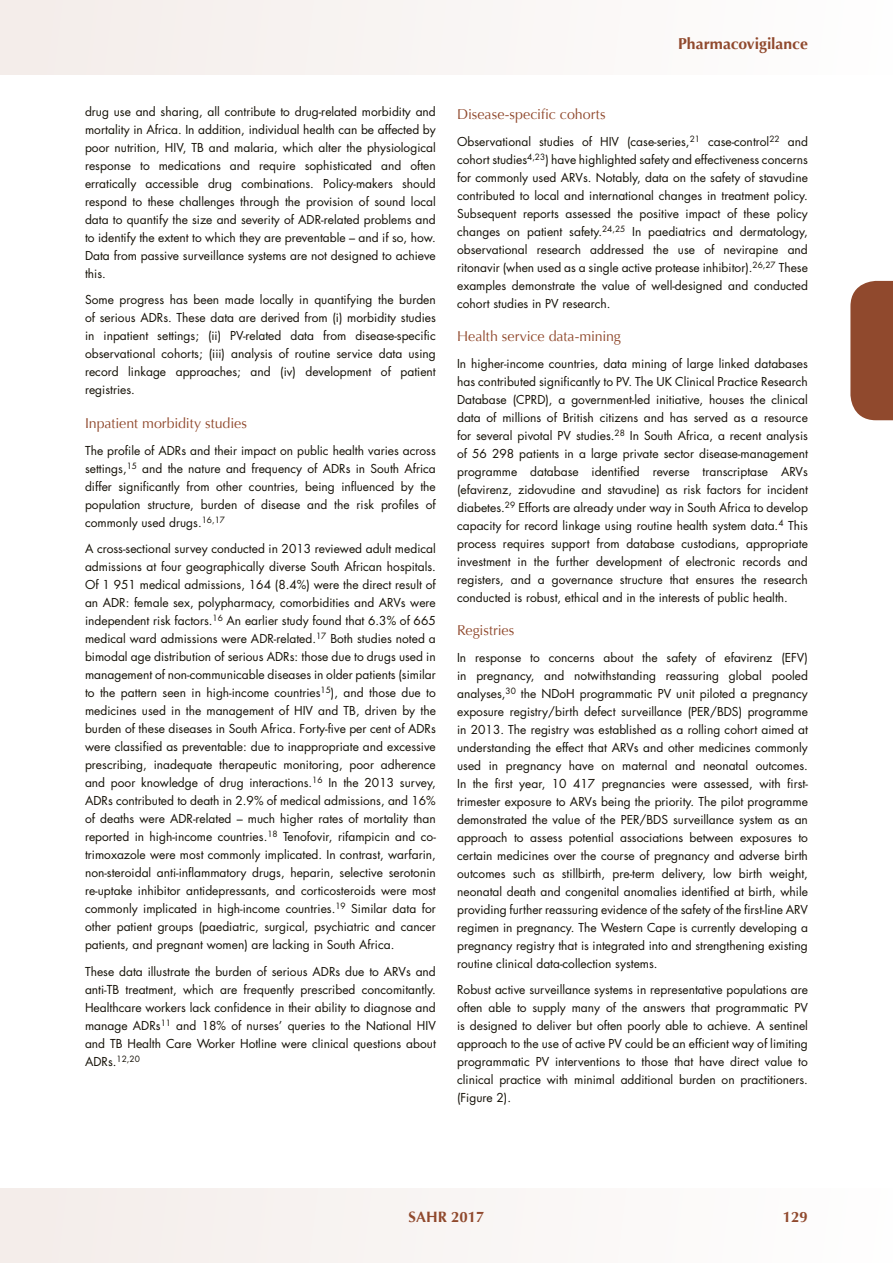
<style>
.page{position:relative;width:893px;height:1263px;background:#fff}
.page>*{position:absolute;margin:0;border:0;box-sizing:border-box;transform-origin:0 0}
.t1{font:700 15.75px "Optima";color:#90492d}
.t2{font:700 15px "Optima";color:#90492d}
.t3{font:14.25px "Optima";letter-spacing:-.005em;color:#90492d}
.t4{font:12px/18px "Futura";color:#141006;text-align:justify}
</style>
<div class="page">
<div style="left:0;top:0;width:893px;height:74px;background:#f9f5f4"></div>
<div style="left:850px;top:281px;width:43px;height:139px;background:#90492d"></div>
<div style="left:0;top:1188px;width:893px;height:75px;background:#f9f5f4"></div>
<p class="t4" style="left:85px;top:102px;width:352px">drug use and sharing, all contribute to drug-related morbidity and mortality in Africa. In addition, individual health can be affected by poor nutrition, HIV, TB and malaria, which alter the physiological response to medications and require sophisticated and often erratically accessible drug combinations. Policy-makers should respond to these challenges through the provision of sound local data to quantify the size and severity of ADR-related problems and to identify the extent to which they are preventable – and if so, how.<br>Data from passive surveillance systems are not designed to achieve this.</p>
<p class="t4" style="left:85px;top:291px;width:352px">Some progress has been made locally in quantifying the burden of serious ADRs. These data are derived from (i) morbidity studies in inpatient settings; (ii) PV-related data from disease-specific observational cohorts; (iii) analysis of routine service data using record linkage approaches; and (iv) development of patient registries.</p>
<p class="t3" style="left:85px;top:415px;width:163px">Inpatient morbidity studies</p>
<p class="t4" style="left:85px;top:441px;width:352px">The profile of ADRs and their impact on public health varies across settings,<sup>15</sup> and the nature and frequency of ADRs in South Africa differ significantly from other countries, being influenced by the population structure, burden of disease and the risk profiles of commonly used drugs.<sup>16,17</sup></p>
<p class="t4" style="left:85px;top:540px;width:352px">A cross-sectional survey conducted in 2013 reviewed adult medical admissions at four geographically diverse South African hospitals.<br>Of 1 951 medical admissions, 164 (8.4%) were the direct result of an ADR: female sex, polypharmacy, comorbidities and ARVs were independent risk factors.<sup>16</sup> An earlier study found that 6.3% of 665 medical ward admissions were ADR-related.<sup>17</sup> Both studies noted a bimodal age distribution of serious ADRs: those due to drugs used in management of non-communicable diseases in older patients (similar to the pattern seen in high-income countries<sup>15</sup>), and those due to medicines used in the management of HIV and TB, driven by the burden of these diseases in South Africa. Forty-five per cent of ADRs were classified as preventable: due to inappropriate and excessive prescribing, inadequate therapeutic monitoring, poor adherence and poor knowledge of drug interactions.<sup>16</sup> In the 2013 survey, ADRs contributed to death in 2.9% of medical admissions, and 16% of deaths were ADR-related – much higher rates of mortality than reported in high-income countries.<sup>18</sup> Tenofovir, rifampicin and co&shy;trimoxazole were most commonly implicated. In contrast, warfarin, non-steroidal anti-inflammatory drugs, heparin, selective serotonin re-uptake inhibitor antidepressants, and corticosteroids were most commonly implicated in high-income countries.<sup>19</sup> Similar data for other patient groups (paediatric, surgical, psychiatric and cancer patients, and pregnant women) are lacking in South Africa.</p>
<p class="t4" style="left:85px;top:962px;width:352px">These data illustrate the burden of serious ADRs due to ARVs and anti-TB treatment, which are frequently prescribed concomitantly.<br>Healthcare workers lack confidence in their ability to diagnose and manage ADRs<sup>11</sup> and 18% of nurses’ queries to the National HIV and TB Health Care Worker Hotline were clinical questions about ADRs.<sup>12,20</sup></p>
<h1 class="t1" style="left:678px;top:34px;width:131px">Pharmacovigilance</h1>
<p class="t3" style="left:457px;top:106px;width:150px">Disease-specific cohorts</p>
<p class="t4" style="left:457px;top:132px;width:352px">Observational studies of HIV (case-series,<sup>21</sup> case-control<sup>22</sup> and cohort studies<sup>4,23</sup>) have highlighted safety and effectiveness concerns for commonly used ARVs. Notably, data on the safety of stavudine contributed to local and international changes in treatment policy.<br>Subsequent reports assessed the positive impact of these policy changes on patient safety.<sup>24,25</sup> In paediatrics and dermatology, observational research addressed the use of nevirapine and ritonavir (when used as a single active protease inhibitor).<sup>26,27</sup> These examples demonstrate the value of well-designed and conducted cohort studies in PV research.</p>
<p class="t3" style="left:457px;top:328px;width:165px">Health service data-mining</p>
<p class="t4" style="left:457px;top:354px;width:352px">In higher-income countries, data mining of large linked databases has contributed significantly to PV. The UK Clinical Practice Research Database (CPRD), a government-led initiative, houses the clinical data of millions of British citizens and has served as a resource for several pivotal PV studies.<sup>28</sup> In South Africa, a recent analysis of 56 298 patients in a large private sector disease-management programme database identified reverse transcriptase ARVs (efavirenz, zidovudine and stavudine) as risk factors for incident diabetes.<sup>29</sup> Efforts are already under way in South Africa to develop capacity for record linkage using routine health system data.<sup>4</sup> This process requires support from database custodians, appropriate investment in the further development of electronic records and registers, and a governance structure that ensures the research conducted is robust, ethical and in the interests of public health.</p>
<p class="t3" style="left:457px;top:622px;width:59px">Registries</p>
<p class="t4" style="left:457px;top:648px;width:352px">In response to concerns about the safety of efavirenz (EFV) in pregnancy, and notwithstanding reassuring global pooled analyses,<sup>30</sup> the NDoH programmatic PV unit piloted a pregnancy exposure registry/birth defect surveillance (PER/BDS) programme in 2013. The registry was established as a rolling cohort aimed at understanding the effect that ARVs and other medicines commonly used in pregnancy have on maternal and neonatal outcomes.<br>In the first year, 10 417 pregnancies were assessed, with first&shy;trimester exposure to ARVs being the priority. The pilot programme demonstrated the value of the PER/BDS surveillance system as an approach to assess potential associations between exposures to certain medicines over the course of pregnancy and adverse birth outcomes such as stillbirth, pre-term delivery, low birth weight, neonatal death and congenital anomalies identified at birth, while providing further reassuring evidence of the safety of the first-line ARV regimen in pregnancy. The Western Cape is currently developing a pregnancy registry that is integrated into and strengthening existing routine clinical data-collection systems.</p>
<p class="t4" style="left:457px;top:980px;width:352px">Robust active surveillance systems in representative populations are often able to supply many of the answers that programmatic PV is designed to deliver but often poorly able to achieve. A sentinel approach to the use of active PV could be an efficient way of limiting programmatic PV interventions to those that have direct value to clinical practice with minimal additional burden on practitioners. (Figure 2).</p>
<p class="t2" style="left:409px;top:1208px;width:77px">SAHR 2017</p>
<p class="t2" style="left:783px;top:1208px;width:27px">129</p>
</div>
